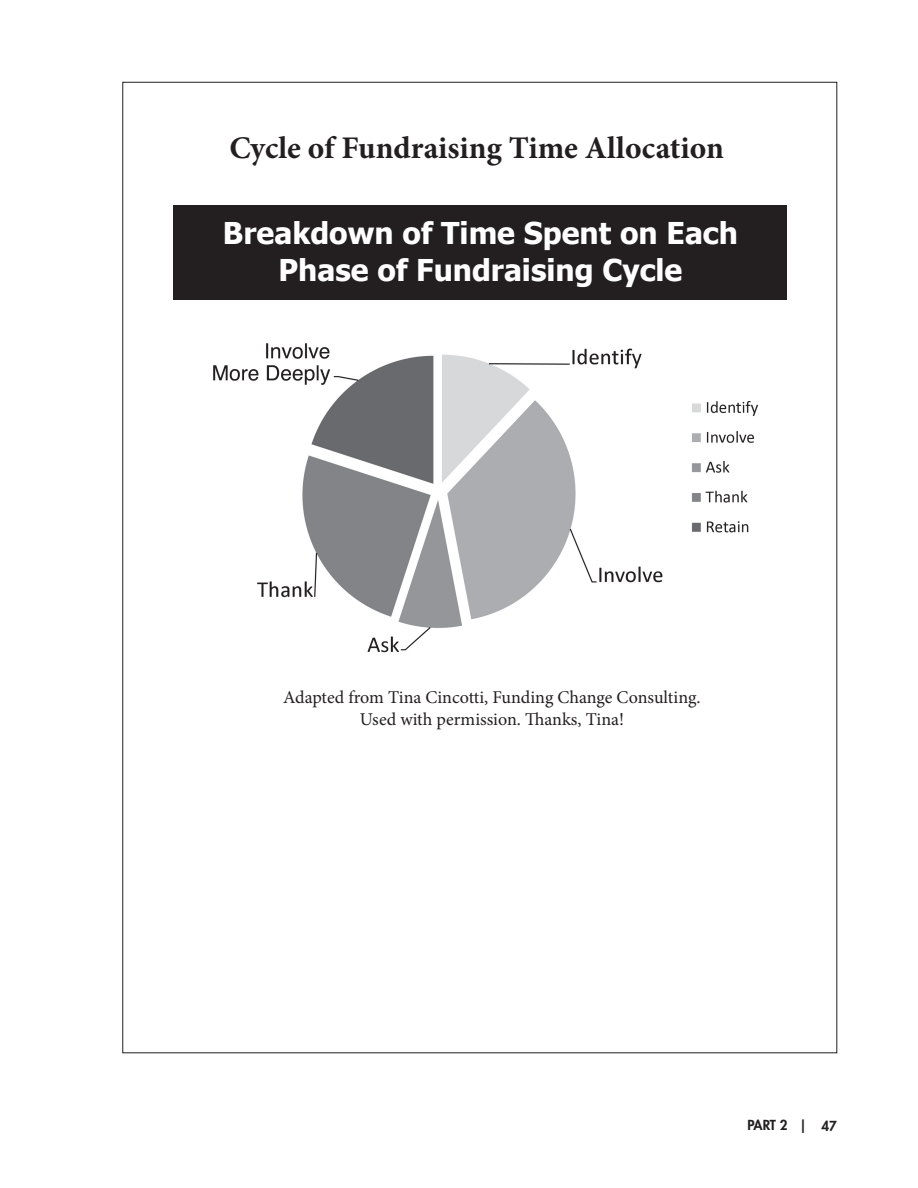
<style>
.page{position:relative;width:918px;height:1188px;background:#fff}
.page>*{position:absolute;margin:0;border:0;box-sizing:border-box;transform-origin:0 0}
.t1{font:700 31.5px "Minion Pro";letter-spacing:-.01em;color:#231f20}
.t2{font:700 30px/37.5px "Tahoma";color:#fff;text-align:center}
.t3{font:18px/22.5px "Minion Pro";color:#231f20;text-align:center}
.t4{font:800 13.5px "Futura";color:#231f20}
</style>
<div class="page">
<img style="left:213px;top:343px;width:545px;height:310px">
<div style="left:174px;top:206px;width:613px;height:94px;background:#231f20"></div>
<h1 class="t1" style="left:229px;top:126px;width:496px">Cycle of Fundraising Time Allocation</h1>
<h2 class="t2" style="left:223px;top:213px;width:517px">Breakdown of Time Spent on Each<br>Phase of Fundraising Cycle</h2>
<p class="t3" style="left:283px;top:686px;width:419px">Adapted from Tina Cincotti, Funding Change Consulting.<br>Used with permission. Thanks, Tina!</p>
<p class="t4" style="left:747px;top:1116px;width:8px">PART</p>
<p class="t4" style="left:780px;top:1116px;width:28px">2 |</p>
<p class="t4" style="left:821px;top:1117px;width:17px">47</p>
</div>
